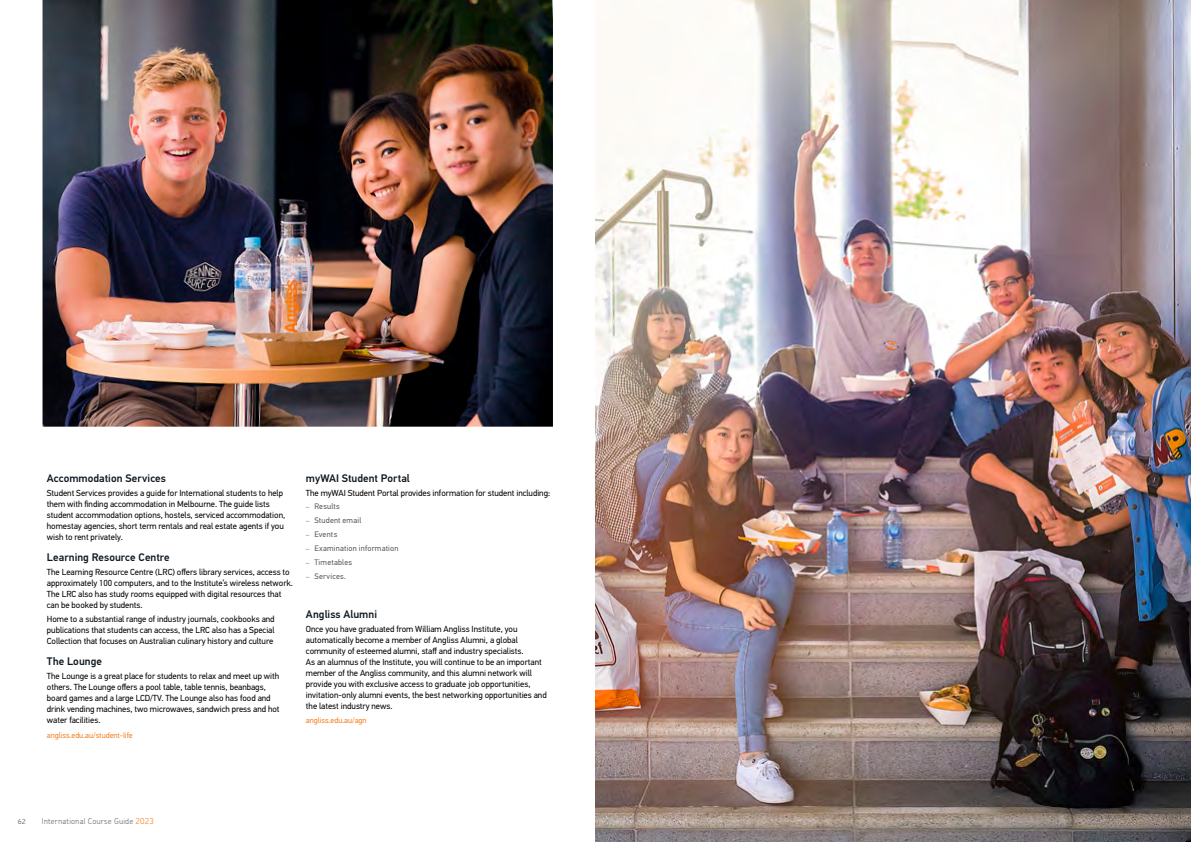
<style>
.page{position:relative;width:1191px;height:842px;background:#fff}
.page>*{position:absolute;margin:0;border:0;box-sizing:border-box;transform-origin:0 0}
.t1{font:500 11px "PF Din Text Pro";letter-spacing:.005em;color:#0e1821}
.t2{font:8.8px/11px "PF Din Text Pro";letter-spacing:-.005em;color:#000}
.t3{font:8px "PF Din Text Pro";letter-spacing:.025em;color:#58595b}
.t4{font:8px "PF Din Text Pro";letter-spacing:-.005em;color:#f58020}
.t5{font:300 8px "Chevin";letter-spacing:.02em;color:#6d6e71}
.t6{font:300 7px "Chevin";color:#455560}
.s1{font-family:"Freight Text Pro"}
.s2{color:#f58020}
</style>
<div class="page">
<img style="left:43px;top:0;width:510px;height:427px">
<img style="left:595px;top:0;width:596px;height:842px">
<p class="t1" style="left:47px;top:471px;width:121px">Accommodation Services</p>
<p class="t2" style="left:47px;top:487px;width:240px">Student Services provides a guide for International students to help them with finding accommodation in Melbourne. The guide lists student accommodation options, hostels, serviced accommodation, homestay agencies, short term rentals and real estate agents if you wish to rent privately.</p>
<p class="t1" style="left:47px;top:551px;width:124px">Learning Resource Centre</p>
<p class="t2" style="left:47px;top:566px;width:248px">The Learning Resource Centre (LRC) offers library services, access to approximately 100 computers, and to the Institute’s wireless network.<br>The LRC also has study rooms equipped with digital resources that can be booked by students.</p>
<p class="t2" style="left:47px;top:613px;width:229px;text-align:justify">Home to a substantial range of industry journals, cookbooks and publications that students can access, the LRC also has a Special Collection that focuses on Australian culinary history and culture</p>
<p class="t1" style="left:47px;top:655px;width:57px">The Lounge</p>
<p class="t2" style="left:47px;top:671px;width:234px">The Lounge is a great place for students to relax and meet up with others. The Lounge offers a pool table, table tennis, beanbags, board games and a large LCD/TV. The Lounge also has food and drink vending machines, two microwaves, sandwich press and hot water facilities.</p>
<p class="t4" style="left:47px;top:730px;width:87px">angliss.edu.au/student-life</p>
<p class="t1" style="left:306px;top:471px;width:105px">myWAI Student Portal</p>
<p class="t2" style="left:306px;top:487px;width:246px">The myWAI Student Portal provides information for student including:</p>
<p class="t3" style="left:306px;top:502px;width:36px"><span class="s1">–</span> Results</p>
<p class="t3" style="left:306px;top:516px;width:57px"><span class="s1">–</span> Student email</p>
<p class="t3" style="left:306px;top:530px;width:33px"><span class="s1">–</span> Events</p>
<p class="t3" style="left:306px;top:543px;width:94px"><span class="s1">–</span> Examination information</p>
<p class="t3" style="left:306px;top:557px;width:48px"><span class="s1">–</span> Timetables</p>
<p class="t3" style="left:306px;top:571px;width:41px"><span class="s1">–</span> Services.</p>
<p class="t1" style="left:306px;top:607px;width:73px">Angliss Alumni</p>
<p class="t2" style="left:306px;top:623px;width:242px">Once you have graduated from William Angliss Institute, you automatically become a member of Angliss Alumni, a global community of esteemed alumni, staff and industry specialists.<br>As an alumnus of the Institute, you will continue to be an important member of the Angliss community, and this alumni network will provide you with exclusive access to graduate job opportunities, invitation-only alumni events, the best networking opportunities and the latest industry news.</p>
<p class="t4" style="left:306px;top:716px;width:62px">angliss.edu.au/agn</p>
<p class="t6" style="left:18px;top:817px;width:9px">62</p>
<p class="t5" style="left:42px;top:816px;width:114px">International Course Guide <span class="s2">2023</span></p>
</div>
